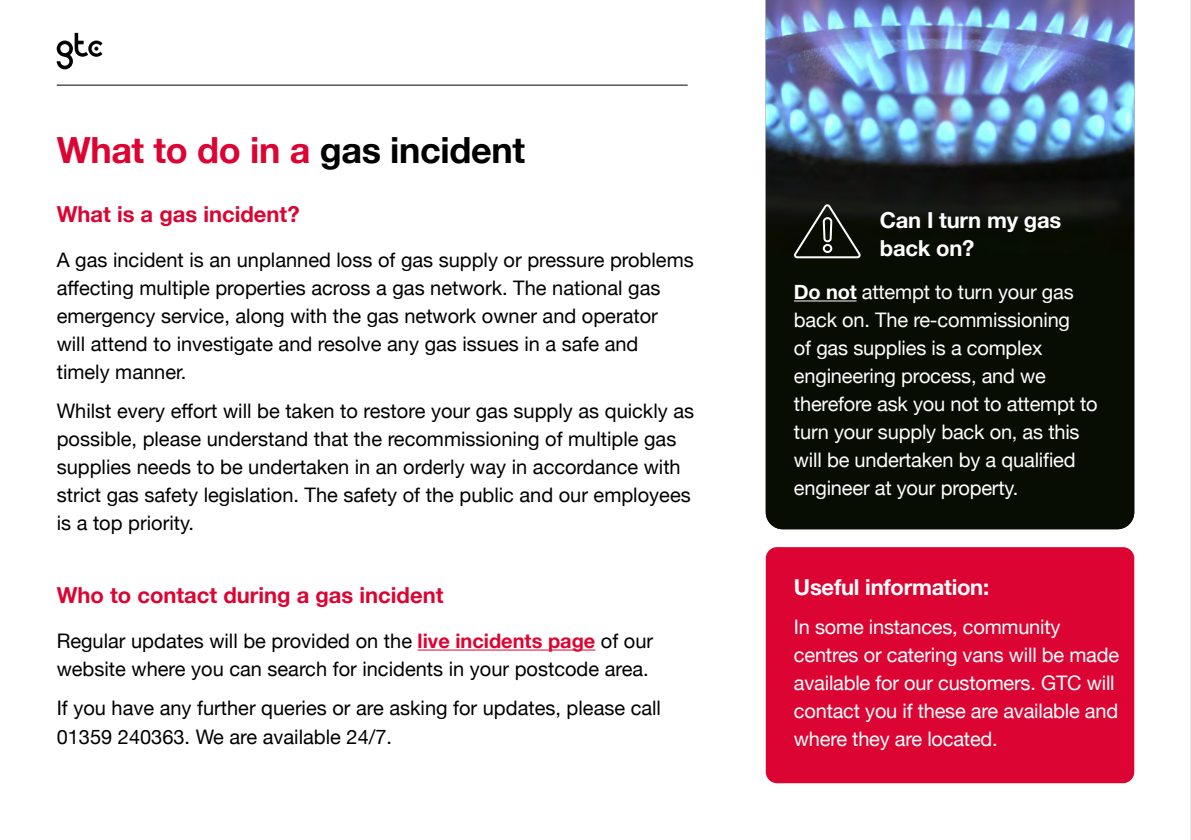
<style>
.page{position:relative;width:1191px;height:840px;background:#fff}
.page>*{position:absolute;margin:0;border:0;box-sizing:border-box;transform-origin:0 0}
.t1{font:700 36px "Helvetica Neue";letter-spacing:-.01em;color:#dc0432}
.t2{font:700 22px "Helvetica Neue";color:#dc0432}
.t3{font:700 22px/28px "Helvetica Neue";letter-spacing:-.01em;color:#fff}
.t4{font:20px/28px "Helvetica Neue";color:#000}
.t5{font:20px/28px "Helvetica Neue";letter-spacing:-.01em;color:#fff}
.s1{color:#000}
.s2{font-weight:700;color:#dc0432}
.s3{font-weight:700}
</style>
<div class="page">
<hr style="left:57px;top:85px;width:630px;height:1px;background:#000">
<svg style="left:57px;top:33px;width:45px;height:36px"></svg>
<hr style="left:417px;top:649px;width:178px;height:1px;background:#dc0432">
<img style="left:765px;top:0;width:369px;height:529px">
<hr style="left:794px;top:300px;width:62px;height:1px;background:#fff">
<svg style="left:791px;top:202px;width:71px;height:57px;background:#2c2f27"></svg>
<div style="left:765px;top:547px;width:369px;height:235px;background:#dc0432;border-radius:11px"></div>
<hr style="left:1190px;top:0;width:1px;height:839px;background:#d0d0d0">
<h1 class="t1" style="left:57px;top:122px;width:470px">What to do in a <span class="s1">gas incident</span></h1>
<p class="t2" style="left:57px;top:196px;width:244px">What is a gas incident?</p>
<p class="t4" style="left:57px;top:246px;width:638px">A gas incident is an unplanned loss of gas supply or pressure problems affecting multiple properties across a gas network. The national gas emergency service, along with the gas network owner and operator<br>will attend to investigate and resolve any gas issues in a safe and timely manner.</p>
<p class="t4" style="left:57px;top:398px;width:639px">Whilst every effort will be taken to restore your gas supply as quickly as possible, please understand that the recommissioning of multiple gas supplies needs to be undertaken in an orderly way in accordance with strict gas safety legislation. The safety of the public and our employees is a top priority.</p>
<p class="t2" style="left:57px;top:577px;width:388px">Who to contact during a gas incident</p>
<p class="t4" style="left:57px;top:627px;width:598px">Regular updates will be provided on the <span class="s2">live incidents page</span> of our website where you can search for incidents in your postcode area.</p>
<p class="t4" style="left:57px;top:695px;width:606px">If you have any further queries or are asking for updates, please call<br>01359 240363. We are available 24/7.</p>
<p class="t3" style="left:879px;top:206px;width:183px">Can I turn my gas back on?</p>
<p class="t5" style="left:794px;top:279px;width:305px"><span class="s3">Do not</span> attempt to turn your gas back on. The re-commissioning<br>of gas supplies is a complex engineering process, and we therefore ask you not to attempt to turn your supply back on, as this will be undertaken by a qualified engineer at your property.</p>
<p class="t3" style="left:794px;top:573px;width:197px">Useful information:</p>
<p class="t5" style="left:794px;top:613px;width:327px">In some instances, community centres or catering vans will be made available for our customers. GTC will contact you if these are available and where they are located.</p>
</div>
